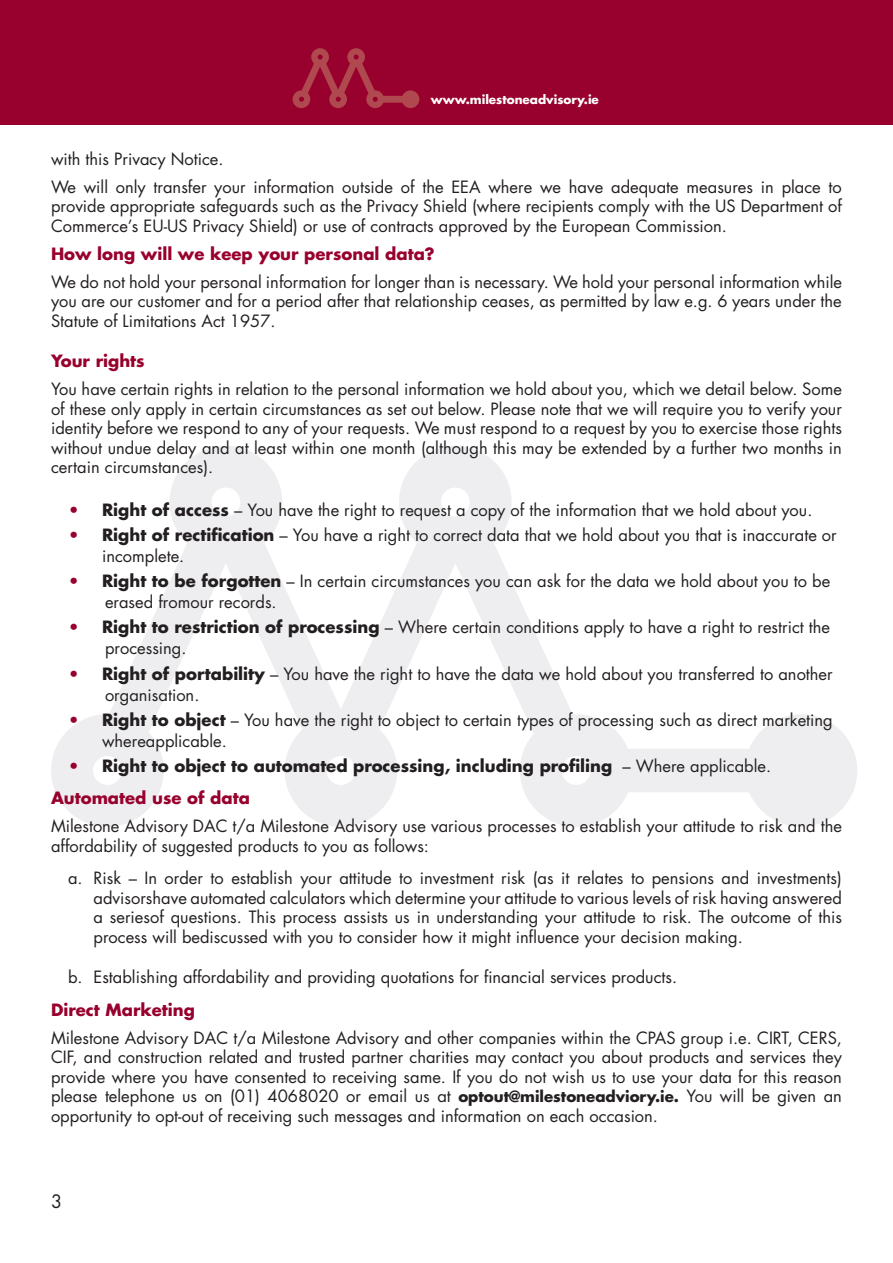
<style>
.page{position:relative;width:893px;height:1263px;background:#fff}
.page>*{position:absolute;margin:0;border:0;box-sizing:border-box;transform-origin:0 0}
.t1{font:18px "Futura Std";color:#231f20}
.t2{font:16.5px/19.5px "Futura Std";color:#231f20}
.t3{font:700 16.5px/32.2px "Futura Std";color:#231f20}
.t4{font:700 16.5px "Futura Std";color:#98012d}
.t5{font:700 12px "Futura Std";color:#fff}
.s1{font-weight:700;color:#98012d}
.s2{font-weight:700}
.s3{color:#98012d}
.s4{font-weight:400}
.s5{font-weight:700;font-size:15px}
</style>
<div class="page">
<svg style="left:51px;top:446px;width:806px;height:381px"></svg>
<div style="left:0;top:0;width:893px;height:125px;background:#98012d"></div>
<svg style="left:293px;top:48px;width:126px;height:60px"></svg>
<p class="t5" style="left:431px;top:91px;width:169px">www.milestoneadvisory.ie</p>
<p class="t2" style="left:51px;top:145px;width:792px;line-height:28px">with this Privacy Notice.<br>We will only transfer your information outside of the EEA where we have adequate measures in place to</p>
<p class="t2" style="left:51px;top:196px;width:792px">provide appropriate safeguards such as the Privacy Shield (where recipients comply with the US Department of<br>Commerce’s EU-US Privacy Shield) or use of contracts approved by the European Commission.</p>
<p class="t4" style="left:51px;top:242px;width:385px">How long will we keep your personal data?</p>
<p class="t2" style="left:51px;top:272px;width:792px;text-align:justify">We do not hold your personal information for longer than is necessary. We hold your personal information while you are our customer and for a period after that relationship ceases, as permitted by law e.g. 6 years under the Statute of Limitations Act 1957.</p>
<p class="t4" style="left:51px;top:350px;width:95px">Your rights</p>
<p class="t2" style="left:51px;top:380px;width:792px;text-align:justify">You have certain rights in relation to the personal information we hold about you, which we detail below. Some of these only apply in certain circumstances as set out below. Please note that we will require you to verify your identity before we respond to any of your requests. We must respond to a request by you to exercise those rights without undue delay and at least within one month (although this may be extended by a further two months in certain circumstances).</p>
<p class="t2" style="left:68px;top:500px;width:746px"><span class="s1">•</span> <span class="s2">Right of access</span> – You have the right to request a copy of the information that we hold about you.</p>
<p class="t2" style="left:102px;top:524px;width:736px;line-height:21px;text-indent:-34px"><span class="s1">•</span> <span class="s2">Right of rectification</span> – You have a right to correct data that we hold about you that is inaccurate or incomplete.</p>
<p class="t2" style="left:105px;top:571px;width:727px;line-height:21px;text-indent:-37px"><span class="s1">•</span> <span class="s2">Right to be forgotten</span> – In certain circumstances you can ask for the data we hold about you to be erased fromour records.</p>
<p class="t2" style="left:105px;top:617px;width:727px;line-height:21px;text-indent:-37px"><span class="s1">•</span> <span class="s2">Right to restriction of processing</span> – Where certain conditions apply to have a right to restrict the processing.</p>
<p class="t2" style="left:105px;top:663px;width:729px;line-height:21px;text-indent:-37px"><span class="s1">•</span> <span class="s2">Right of portability</span> – You have the right to have the data we hold about you transferred to another organisation.</p>
<p class="t2" style="left:102px;top:709px;width:732px;line-height:21px;text-indent:-34px"><span class="s1">•</span> <span class="s2">Right to object</span> – You have the right to object to certain types of processing such as direct marketing whereapplicable.</p>
<p class="t3" style="left:51px;top:750px;width:722px;text-indent:17px"><span class="s3">•</span> Right to object to automated processing, including profiling <span class="s4">– Where applicable.<br></span><span class="s3">Automated use of data</span></p>
<p class="t2" style="left:51px;top:817px;width:792px">Milestone Advisory DAC t/a Milestone Advisory use various processes to establish your attitude to risk and the affordability of suggested products to you as follows:</p>
<p class="t2" style="left:94px;top:868px;width:750px;text-align:justify;text-indent:-26px">a. Risk – In order to establish your attitude to investment risk (as it relates to pensions and investments) advisorshave automated calculators which determine your attitude to various levels of risk having answered a seriesof questions. This process assists us in understanding your attitude to risk. The outcome of this process will bediscussed with you to consider how it might influence your decision making.</p>
<p class="t2" style="left:68px;top:968px;width:611px">b. Establishing affordability and providing quotations for financial services products.</p>
<p class="t4" style="left:51px;top:998px;width:145px">Direct Marketing</p>
<p class="t2" style="left:51px;top:1028px;width:792px;text-align:justify">Milestone Advisory DAC t/a Milestone Advisory and other companies within the CPAS group i.e. CIRT, CERS, CIF, and construction related and trusted partner charities may contact you about products and services they provide where you have consented to receiving same. If you do not wish us to use your data for this reason please telephone us on (01) 4068020 or email us at <span class="s5">optout@milestoneadviory.ie.</span> You will be given an opportunity to opt-out of receiving such messages and information on each occasion.</p>
<p class="t1" style="left:51px;top:1190px;width:13px">3</p>
</div>
